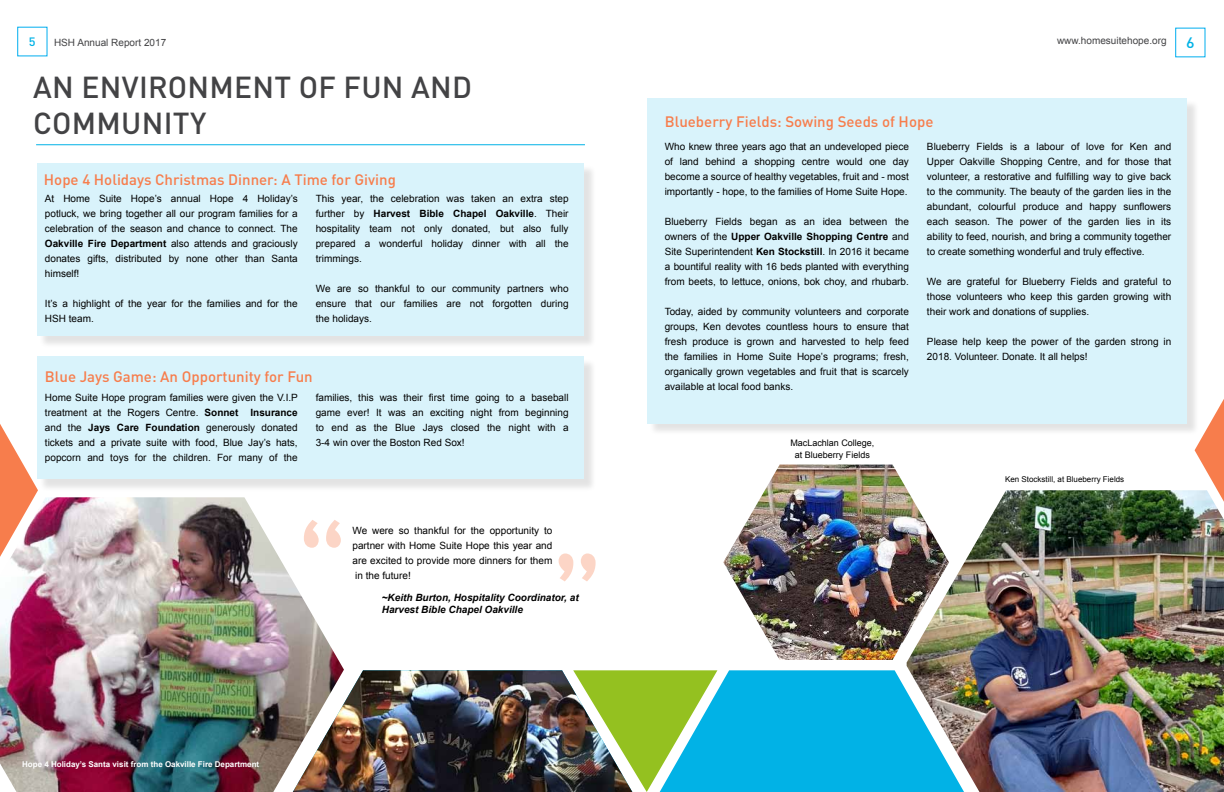
<style>
.page{position:relative;width:1224px;height:792px;background:#fff}
.page>*{position:absolute;margin:0;border:0;box-sizing:border-box;transform-origin:0 0}
.t1{font:200px "Eccentric Std";color:#f77d4c}
.t2{font:500 30px/36px "DIN Pro";letter-spacing:.01em;color:#434345}
.t3{font:500 15px "DIN Pro";color:#f77d4c}
.t4{font:500 15px "DIN Pro";color:#01b2e6;scale:1.06 1}
.t5{font:500 12px "DIN Pro";color:#01b2e6;scale:1.06 1}
.t6{font:10px/15px "Arial";color:#000;text-align:justify}
.t7{font:italic 700 10px/12px "Arial";color:#000}
.t8{font:10px "Arial";color:#434345}
.t9{font:9px/12px "Arial";color:#000;text-align:center}
.t10{font:700 8px "Arial";color:#fff}
.t11{font:8px "Arial";color:#000}
.s1{font-weight:700}
</style>
<div class="page">
<div style="left:649px;top:100px;width:550px;height:336px;background:#000;opacity:.75"></div>
<div style="left:647px;top:98px;width:540px;height:326px;background:#d9f3fb"></div>
<div style="left:39px;top:358px;width:557px;height:134px;background:#000;opacity:.75"></div>
<div style="left:37px;top:356px;width:547px;height:123px;background:#d9f3fb"></div>
<div style="left:39px;top:165px;width:557px;height:184px;background:#000;opacity:.75"></div>
<div style="left:37px;top:163px;width:547px;height:173px;background:#d9f3fb"></div>
<img style="left:344px;top:670px;width:229px;height:122px">
<hr style="left:36px;top:144px;width:549px;height:1px;background:#01b2e6">
<img style="left:0;top:497px;width:344px;height:295px">
<img style="left:723px;top:465px;width:184px;height:195px">
<img style="left:907px;top:490px;width:317px;height:302px">
<svg style="left:0;top:424px;width:38px;height:133px"></svg>
<svg style="left:573px;top:670px;width:391px;height:122px;background:#40b1b2"></svg>
<svg style="left:1195px;top:399px;width:29px;height:103px"></svg>
<p class="t5" style="left:29px;top:32px;width:8px">5</p>
<p class="t8" style="left:54px;top:36px;width:114px">HSH Annual Report 2017</p>
<h2 class="t2" style="left:33px;top:66px;width:436px">an Environment of Fun and community</h2>
<h3 class="t3" style="left:44px;top:168px;width:354px">Hope 4 Holidays Christmas Dinner: A Time for Giving</h3>
<p class="t6" style="left:45px;top:191px;width:254px">At Home Suite Hope’s annual Hope 4 Holiday’s potluck, we bring together all our program families for a celebration of the season and chance to connect. The <span class="s1">Oakville Fire Department</span> also attends and graciously donates gifts, distributed by none other than Santa himself!</p>
<p class="t6" style="left:45px;top:296px;width:254px">It’s a highlight of the year for the families and for the<br>HSH team.</p>
<p class="t6" style="left:316px;top:191px;width:254px">This year, the celebration was taken an extra step further by <span class="s1">Harvest Bible Chapel Oakville</span>. Their hospitality team not only donated, but also fully prepared a wonderful holiday dinner with all the trimmings.</p>
<p class="t6" style="left:316px;top:281px;width:254px">We are so thankful to our community partners who ensure that our families are not forgotten during the holidays.</p>
<h3 class="t3" style="left:45px;top:364px;width:269px">Blue Jays Game: An Opportunity for Fun</h3>
<p class="t6" style="left:45px;top:390px;width:255px">Home Suite Hope program families were given the V.I.P treatment at the Rogers Centre. <span class="s1">Sonnet Insurance </span>and the <span class="s1">Jays Care Foundation</span> generously donated tickets and a private suite with food, Blue Jay’s hats, popcorn and toys for the children. For many of the</p>
<p class="t6" style="left:316px;top:390px;width:254px">families, this was their first time going to a baseball game ever! It was an exciting night from beginning to end as the Blue Jays closed the night with a 3-4 win over the Boston Red Sox!</p>
<h1 class="t1" style="left:291px;top:479px;width:64px">“</h1>
<p class="t6" style="left:352px;top:523px;width:201px">We were so thankful for the opportunity to partner with Home Suite Hope this year and are excited to provide more dinners for them in the future!</p>
<p class="t7" style="left:382px;top:592px;width:198px">~Keith Burton, Hospitality Coordinator, at<br>Harvest Bible Chapel Oakville</p>
<h1 class="t1" style="left:546px;top:513px;width:64px">”</h1>
<p class="t10" style="left:22px;top:759px;width:239px">Hope 4 Holiday’s Santa visit from the Oakville Fire Department</p>
<p class="t8" style="left:1057px;top:34px;width:111px">www.homesuitehope.org</p>
<h3 class="t4" style="left:1186px;top:31px;width:10px">6</h3>
<h3 class="t3" style="left:665px;top:109px;width:270px">Blueberry Fields: Sowing Seeds of Hope</h3>
<p class="t6" style="left:665px;top:139px;width:246px">Who knew three years ago that an undeveloped piece of land behind a shopping centre would one day become a source of healthy vegetables, fruit and - most importantly - hope, to the families of Home Suite Hope.</p>
<p class="t6" style="left:665px;top:214px;width:246px">Blueberry Fields began as an idea between the owners of the <span class="s1">Upper Oakville Shopping Centre</span> and Site Superintendent <span class="s1">Ken Stockstill</span>. In 2016 it became a bountiful reality with 16 beds planted with everything from beets, to lettuce, onions, bok choy, and rhubarb.</p>
<p class="t6" style="left:665px;top:304px;width:246px">Today, aided by community volunteers and corporate groups, Ken devotes countless hours to ensure that fresh produce is grown and harvested to help feed the families in Home Suite Hope’s programs; fresh, organically grown vegetables and fruit that is scarcely available at local food banks.</p>
<p class="t6" style="left:927px;top:139px;width:246px">Blueberry Fields is a labour of love for Ken and Upper Oakville Shopping Centre, and for those that volunteer, a restorative and fulfilling way to give back to the community. The beauty of the garden lies in the abundant, colourful produce and happy sunflowers each season. The power of the garden lies in its ability to feed, nourish, and bring a community together to create something wonderful and truly effective.</p>
<p class="t6" style="left:927px;top:274px;width:246px">We are grateful for Blueberry Fields and grateful to those volunteers who keep this garden growing with their work and donations of supplies.</p>
<p class="t6" style="left:927px;top:334px;width:246px">Please help keep the power of the garden strong in<br>2018. Volunteer. Donate. It all helps!</p>
<p class="t9" style="left:790px;top:437px;width:86px">MacLachlan College, at Blueberry Fields</p>
<p class="t11" style="left:1005px;top:474px;width:121px">Ken Stockstill, at Blueberry Fields</p>
</div>
